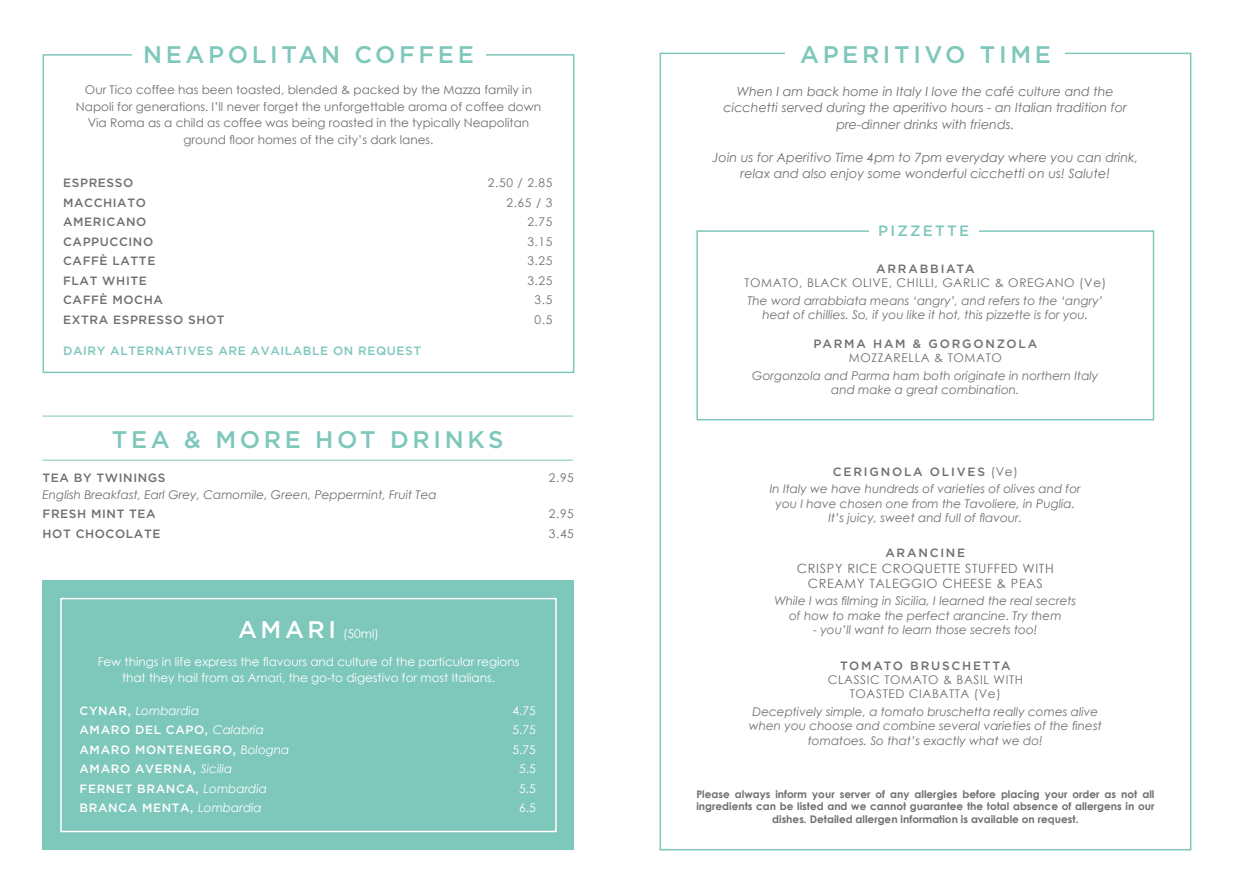
<style>
.page{position:relative;width:1234px;height:893px;background:#fff}
.page>*{position:absolute;margin:0;border:0;box-sizing:border-box;transform-origin:0 0}
.t1{font:500 24px "Gotham HTF";letter-spacing:.15em;color:#7dc7bb}
.t2{font:500 15px "Gotham HTF";letter-spacing:.15em;color:#7dc7bb}
.t3{font:italic 12.75px/16.5px "Century Gothic";color:#706f6f;text-align:center}
.t4{font:12.75px/15.3px "Century Gothic";letter-spacing:.05em;color:#706f6f;text-align:center}
.t5{font:italic 12px/14.4px "Century Gothic";color:#706f6f;text-align:center}
.t6{font:12px/16.5px "Century Gothic";color:#706f6f;text-align:center}
.t7{font:12px/16.5px "Century Gothic";color:#fff;text-align:center}
.t8{font:500 12px "Gotham HTF";letter-spacing:.05em;color:#706f6f}
.t9{font:500 12px "Gotham HTF";letter-spacing:.05em;color:#fff}
.t10{font:12px/14.4px "Century Gothic";letter-spacing:.05em;color:#706f6f;text-align:center}
.t11{font:500 12px "Gotham HTF";letter-spacing:.15em;color:#706f6f}
.t12{font:500 12px "Gotham HTF";letter-spacing:.05em;color:#7dc7bb}
.t13{font:italic 12px "Century Gothic";color:#fff}
.t14{font:700 10.5px/12.6px "Century Gothic";color:#706f6f;text-align:center}
.s1{font-family:"Gotham HTF";font-weight:500;font-size:24px}
.s2{font-family:"Gotham HTF";font-weight:500;font-style:normal}
.s3{font-family:"Century Gothic";font-weight:400;font-style:italic}
.s4{font-family:"Century Gothic";font-weight:400}
</style>
<div class="page">
<div style="left:43px;top:54px;width:531px;height:319px;border:2px solid #7dc7bb"></div>
<div style="left:131px;top:43px;width:354px;height:20px;background:#fff"></div>
<hr style="left:43px;top:416px;width:530px;height:1px;background:#7dc7bb">
<hr style="left:43px;top:460px;width:530px;height:1px;background:#7dc7bb">
<div style="left:696px;top:230px;width:457px;height:190px;border:2px solid #7dc7bb"></div>
<div style="left:868px;top:223px;width:110px;height:13px;background:#fff"></div>
<div style="left:43px;top:580px;width:531px;height:270px;background:#7dc7bb"></div>
<div style="left:60px;top:598px;width:496px;height:234px;border:2px solid #fff"></div>
<h1 class="t1" style="left:143px;top:41px;width:332px">NEAPOLITAN COFFEE</h1>
<p class="t6" style="left:76px;top:81px;width:466px">Our Tico coffee has been toasted, blended &amp; packed by the Mazza family in Napoli for generations. I’ll never forget the unforgettable aroma of coffee down Via Roma as a child as coffee was being roasted in the typically Neapolitan ground floor homes of the city’s dark lanes.</p>
<p class="t8" style="left:63px;top:176px;width:72px">ESPRESSO</p>
<p class="t6" style="left:488px;top:174px;width:66px">2.50 / 2.85</p>
<p class="t8" style="left:63px;top:195px;width:84px">MACCHIATO</p>
<p class="t6" style="left:506px;top:194px;width:48px">2.65 / 3</p>
<p class="t8" style="left:63px;top:215px;width:85px">AMERICANO</p>
<p class="t6" style="left:527px;top:213px;width:27px">2.75</p>
<p class="t8" style="left:63px;top:234px;width:92px">CAPPUCCINO</p>
<p class="t6" style="left:527px;top:233px;width:27px">3.15</p>
<p class="t8" style="left:63px;top:254px;width:94px">CAFFÈ LATTE</p>
<p class="t6" style="left:527px;top:252px;width:27px">3.25</p>
<p class="t8" style="left:63px;top:273px;width:85px">FLAT WHITE</p>
<p class="t6" style="left:527px;top:272px;width:27px">3.25</p>
<p class="t8" style="left:63px;top:293px;width:101px">CAFFÈ MOCHA</p>
<p class="t6" style="left:534px;top:291px;width:19px">3.5</p>
<p class="t8" style="left:63px;top:312px;width:163px">EXTRA ESPRESSO SHOT</p>
<p class="t6" style="left:534px;top:311px;width:19px">0.5</p>
<p class="t12" style="left:63px;top:344px;width:359px">DAIRY ALTERNATIVES ARE AVAILABLE ON REQUEST</p>
<h1 class="t1" style="left:112px;top:426px;width:393px">TEA &amp; MORE HOT DRINKS</h1>
<p class="t8" style="left:43px;top:471px;width:124px">TEA BY TWININGS</p>
<p class="t6" style="left:548px;top:469px;width:27px">2.95</p>
<p class="t5" style="left:43px;top:487px;width:395px">English Breakfast, Earl Grey, Camomile, Green, Peppermint, Fruit Tea</p>
<p class="t8" style="left:43px;top:507px;width:115px">FRESH MINT TEA</p>
<p class="t6" style="left:548px;top:505px;width:27px">2.95</p>
<p class="t8" style="left:43px;top:527px;width:119px">HOT CHOCOLATE</p>
<p class="t6" style="left:548px;top:525px;width:27px">3.45</p>
<p class="t7" style="left:238px;top:625px;width:142px"><span class="s1">AMARI</span> (50ml)</p>
<p class="t7" style="left:98px;top:653px;width:423px">Few things in life express the flavours and culture of the particular regions that they hail from as Amari, the go-to digestivo for most Italians.</p>
<p class="t13" style="left:80px;top:703px;width:121px"><span class="s2">CYNAR,</span> Lombardia</p>
<p class="t7" style="left:512px;top:702px;width:25px">4.75</p>
<p class="t9" style="left:80px;top:723px;width:186px">AMARO DEL CAPO, <span class="s3">Calabria</span></p>
<p class="t7" style="left:512px;top:721px;width:25px">5.75</p>
<p class="t9" style="left:80px;top:742px;width:211px">AMARO MONTENEGRO, <span class="s3">Bologna</span></p>
<p class="t7" style="left:512px;top:741px;width:25px">5.75</p>
<p class="t9" style="left:80px;top:762px;width:154px">AMARO AVERNA, <span class="s3">Sicilia</span></p>
<p class="t7" style="left:519px;top:760px;width:18px">5.5</p>
<p class="t9" style="left:80px;top:781px;width:189px">FERNET BRANCA, <span class="s3">Lombardia</span></p>
<p class="t7" style="left:519px;top:780px;width:18px">5.5</p>
<p class="t9" style="left:80px;top:801px;width:184px">BRANCA MENTA, <span class="s3">Lombardia</span></p>
<p class="t7" style="left:519px;top:799px;width:18px">6.5</p>
<h1 class="t1" style="left:799px;top:41px;width:252px">APERITIVO TIME</h1>
<p class="t3" style="left:723px;top:83px;width:405px">When I am back home in Italy I love the café culture and the cicchetti served during the aperitivo hours - an Italian tradition for pre-dinner drinks with friends.</p>
<p class="t3" style="left:712px;top:149px;width:427px">Join us for Aperitivo Time 4pm to 7pm everyday where you can drink, relax and also enjoy some wonderful cicchetti on us! Salute!</p>
<p class="t2" style="left:877px;top:222px;width:92px">PIZZETTE</p>
<p class="t11" style="left:876px;top:262px;width:100px">ARRABBIATA</p>
<p class="t10" style="left:744px;top:275px;width:363px">TOMATO, BLACK OLIVE, CHILLI, GARLIC &amp; OREGANO (Ve)</p>
<p class="t5" style="left:747px;top:293px;width:357px">The word arrabbiata means ‘angry’, and refers to the ‘angry’ heat of chillies. So, if you like it hot, this pizzette is for you.</p>
<p class="t11" style="left:813px;top:337px;width:225px">PARMA HAM &amp; GORGONZOLA</p>
<p class="t10" style="left:848px;top:350px;width:155px">MOZZARELLA &amp; TOMATO</p>
<p class="t5" style="left:752px;top:368px;width:347px">Gorgonzola and Parma ham both originate in northern Italy and make a great combination.</p>
<p class="t11" style="left:832px;top:465px;width:186px">CERIGNOLA OLIVES <span class="s4">(Ve)</span></p>
<p class="t5" style="left:769px;top:481px;width:312px">In Italy we have hundreds of varieties of olives and for you I have chosen one from the Tavoliere, in Puglia.<br>It’s juicy, sweet and full of flavour.</p>
<p class="t11" style="left:885px;top:546px;width:81px">ARANCINE</p>
<p class="t4" style="left:796px;top:560px;width:258px">CRISPY RICE CROQUETTE STUFFED WITH<br>CREAMY TALEGGIO CHEESE &amp; PEAS</p>
<p class="t5" style="left:774px;top:594px;width:303px">While I was filming in Sicilia, I learned the real secrets of how to make the perfect arancine. Try them</p>
<p class="t5" style="left:813px;top:622px;width:226px">- you’ll want to learn those secrets too!</p>
<p class="t11" style="left:839px;top:658px;width:172px">TOMATO BRUSCHETTA</p>
<p class="t10" style="left:827px;top:672px;width:197px">CLASSIC TOMATO &amp; BASIL WITH<br>TOASTED CIABATTA (Ve)</p>
<p class="t5" style="left:748px;top:704px;width:354px">Deceptively simple, a tomato bruschetta really comes alive when you choose and combine several varieties of the finest tomatoes. So that’s exactly what we do!</p>
<p class="t14" style="left:696px;top:787px;width:459px">Please always inform your server of any allergies before placing your order as not all ingredients can be listed and we cannot guarantee the total absence of allergens in our dishes. Detailed allergen information is available on request.</p>
</div>
